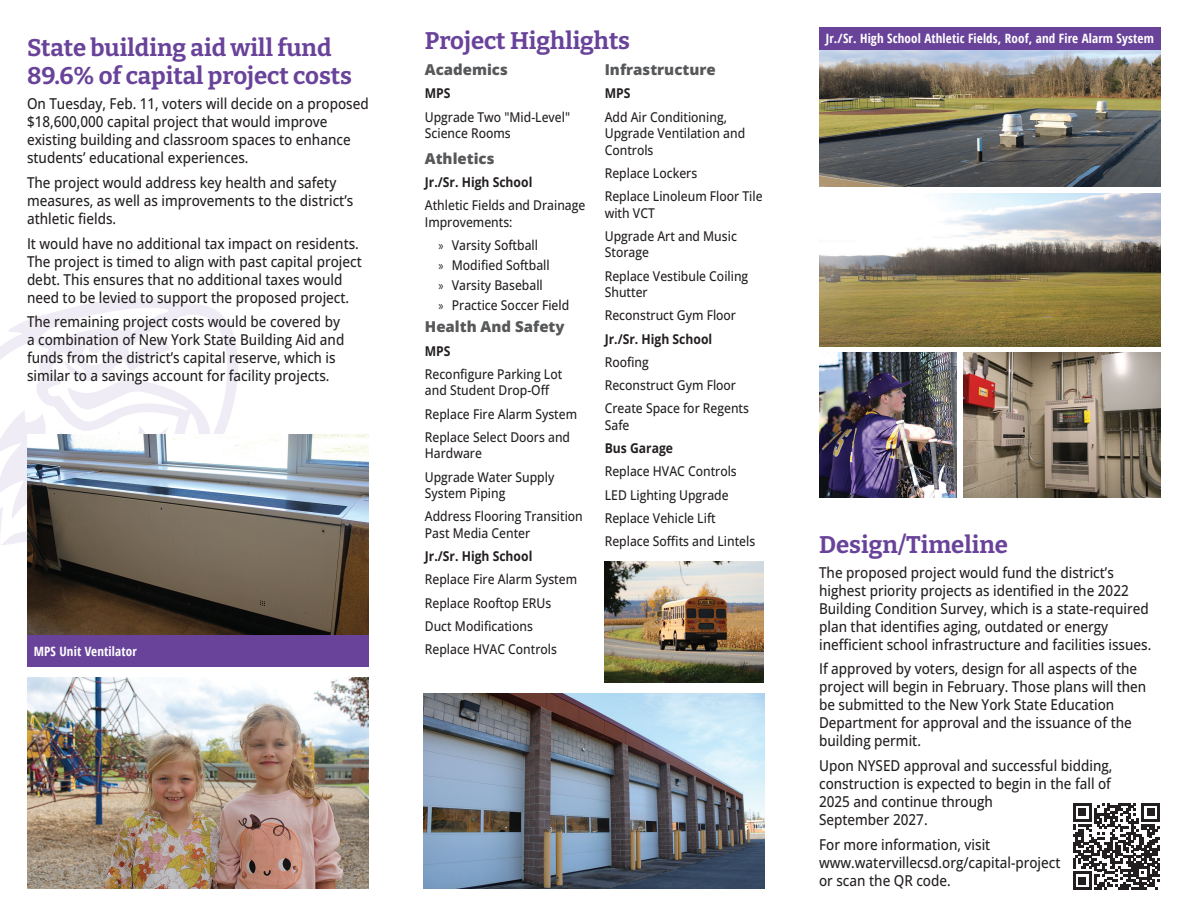
<style>
.page{position:relative;width:1188px;height:918px;background:#fff}
.page>*{position:absolute;margin:0;border:0;box-sizing:border-box;transform-origin:0 0}
.t1{font:700 24px/28.5px "Bitter";color:#69439a}
.body_text{font:500 15px/18px "Open Sans";color:#231f20;scale:.9 1}
.subhead{font:800 15px "Open Sans";color:#57585a}
.body_text-2{font:500 13.5px/16.5px "Open Sans";color:#231f20;scale:.9 1}
.body_text-3{font:700 13.5px "Open Sans";color:#231f20;scale:.9 1}
.t2{font:700 condensed 12.9px "Open Sans";letter-spacing:.01em;color:#fff}
.s1{font-family:"Myriad Pro";font-weight:400}
</style>
<div class="page">
<img style="left:819px;top:353px;width:137px;height:144px">
<img style="left:963px;top:353px;width:198px;height:144px">
<svg style="left:0;top:298px;width:238px;height:136px"></svg>
<svg style="left:0;top:410px;width:169px;height:96px"></svg>
<img style="left:819px;top:50px;width:342px;height:137px">
<img style="left:819px;top:194px;width:342px;height:153px">
<img style="left:27px;top:434px;width:342px;height:202px">
<img style="left:27px;top:678px;width:342px;height:211px">
<img style="left:605px;top:562px;width:158px;height:120px">
<img style="left:424px;top:693px;width:341px;height:196px">
<div style="left:27px;top:636px;width:342px;height:31px;background:#69439a"></div>
<div style="left:819px;top:27px;width:342px;height:23px;background:#69439a"></div>
<svg style="left:1073px;top:803px;width:87px;height:87px"></svg>
<p class="t1" style="left:27px;top:33px;width:326px">State building aid will fund<br>89.6% of capital project costs</p>
<p class="body_text" style="left:27px;top:94px;width:381px">On Tuesday, Feb. 11, voters will decide on a proposed $18,600,000 capital project that would improve existing building and classroom spaces to enhance students’ educational experiences.</p>
<p class="body_text" style="left:27px;top:173px;width:364px">The project would address key health and safety measures, as well as improvements to the district’s athletic fields.</p>
<p class="body_text" style="left:27px;top:234px;width:374px">It would have no additional tax impact on residents.<br>The project is timed to align with past capital project debt. This ensures that no additional taxes would need to be levied to support the proposed project.</p>
<p class="body_text" style="left:27px;top:313px;width:354px">The remaining project costs would be covered by a combination of New York State Building Aid and funds from the district’s capital reserve, which is similar to a savings account for facility projects.</p>
<p class="t2" style="left:34px;top:643px;width:105px">MPS Unit Ventilator</p>
<p class="t1" style="left:425px;top:26px;width:207px">Project Highlights</p>
<p class="subhead" style="left:425px;top:59px;width:84px">Academics</p>
<p class="body_text-3" style="left:425px;top:84px;width:30px">MPS</p>
<p class="body_text-2" style="left:425px;top:108px;width:163px">Upgrade Two "Mid-Level"<br>Science Rooms</p>
<p class="subhead" style="left:425px;top:148px;width:71px">Athletics</p>
<p class="body_text-3" style="left:425px;top:173px;width:121px">Jr./Sr. High School</p>
<p class="body_text-2" style="left:425px;top:197px;width:180px">Athletic Fields and Drainage<br>Improvements:</p>
<p class="body_text-2" style="left:438px;top:237px;width:112px"><span class="s1">»</span> Varsity Softball</p>
<p class="body_text-2" style="left:438px;top:257px;width:125px"><span class="s1">»</span> Modified Softball</p>
<p class="body_text-2" style="left:438px;top:277px;width:118px"><span class="s1">»</span> Varsity Baseball</p>
<p class="body_text-2" style="left:438px;top:297px;width:147px"><span class="s1">»</span> Practice Soccer Field</p>
<p class="subhead" style="left:425px;top:317px;width:141px">Health And Safety</p>
<p class="body_text-3" style="left:425px;top:342px;width:30px">MPS</p>
<p class="body_text-2" style="left:425px;top:365px;width:154px">Reconfigure Parking Lot and Student Drop-Off</p>
<p class="body_text-2" style="left:425px;top:405px;width:171px">Replace Fire Alarm System</p>
<p class="body_text-2" style="left:425px;top:428px;width:163px">Replace Select Doors and<br>Hardware</p>
<p class="body_text-2" style="left:425px;top:468px;width:145px">Upgrade Water Supply<br>System Piping</p>
<p class="body_text-2" style="left:425px;top:508px;width:177px">Address Flooring Transition<br>Past Media Center</p>
<p class="body_text-3" style="left:425px;top:547px;width:121px">Jr./Sr. High School</p>
<p class="body_text-2" style="left:425px;top:571px;width:171px">Replace Fire Alarm System</p>
<p class="body_text-2" style="left:425px;top:594px;width:142px">Replace Rooftop ERUs</p>
<p class="body_text-2" style="left:425px;top:617px;width:122px">Duct Modifications</p>
<p class="body_text-2" style="left:425px;top:641px;width:148px">Replace HVAC Controls</p>
<p class="t2" style="left:826px;top:29px;width:329px">Jr./Sr. High School Athletic Fields, Roof, and Fire Alarm System</p>
<p class="subhead" style="left:605px;top:59px;width:112px">Infrastructure</p>
<p class="body_text-3" style="left:605px;top:84px;width:30px">MPS</p>
<p class="body_text-2" style="left:605px;top:108px;width:158px">Add Air Conditioning,<br>Upgrade Ventilation and<br>Controls</p>
<p class="body_text-2" style="left:605px;top:164px;width:104px">Replace Lockers</p>
<p class="body_text-2" style="left:605px;top:188px;width:177px">Replace Linoleum Floor Tile with VCT</p>
<p class="body_text-2" style="left:605px;top:227px;width:148px">Upgrade Art and Music<br>Storage</p>
<p class="body_text-2" style="left:605px;top:267px;width:161px">Replace Vestibule Coiling<br>Shutter</p>
<p class="body_text-2" style="left:605px;top:307px;width:147px">Reconstruct Gym Floor</p>
<p class="body_text-3" style="left:605px;top:329px;width:121px">Jr./Sr. High School</p>
<p class="body_text-2" style="left:605px;top:353px;width:50px">Roofing</p>
<p class="body_text-2" style="left:605px;top:377px;width:147px">Reconstruct Gym Floor</p>
<p class="body_text-2" style="left:605px;top:400px;width:162px">Create Space for Regents<br>Safe</p>
<p class="body_text-3" style="left:605px;top:439px;width:77px">Bus Garage</p>
<p class="body_text-2" style="left:605px;top:463px;width:148px">Replace HVAC Controls</p>
<p class="body_text-2" style="left:605px;top:486px;width:139px">LED Lighting Upgrade</p>
<p class="body_text-2" style="left:605px;top:509px;width:125px">Replace Vehicle Lift</p>
<p class="body_text-2" style="left:605px;top:533px;width:169px">Replace Soffits and Lintels</p>
<p class="t1" style="left:819px;top:530px;width:190px">Design/Timeline</p>
<p class="body_text" style="left:819px;top:563px;width:371px">The proposed project would fund the district’s highest priority projects as identified in the 2022<br>Building Condition Survey, which is a state-required plan that identifies aging, outdated or energy inefficient school infrastructure and facilities issues.</p>
<p class="body_text" style="left:819px;top:660px;width:365px">If approved by voters, design for all aspects of the project will begin in February. Those plans will then be submitted to the New York State Education Department for approval and the issuance of the building permit.</p>
<p class="body_text" style="left:819px;top:756px;width:327px">Upon NYSED approval and successful bidding, construction is expected to begin in the fall of 2025 and continue through<br>September 2027.</p>
<p class="body_text" style="left:819px;top:835px;width:270px">For more information, visit www.watervillecsd.org/capital-project or scan the QR code.</p>
</div>
